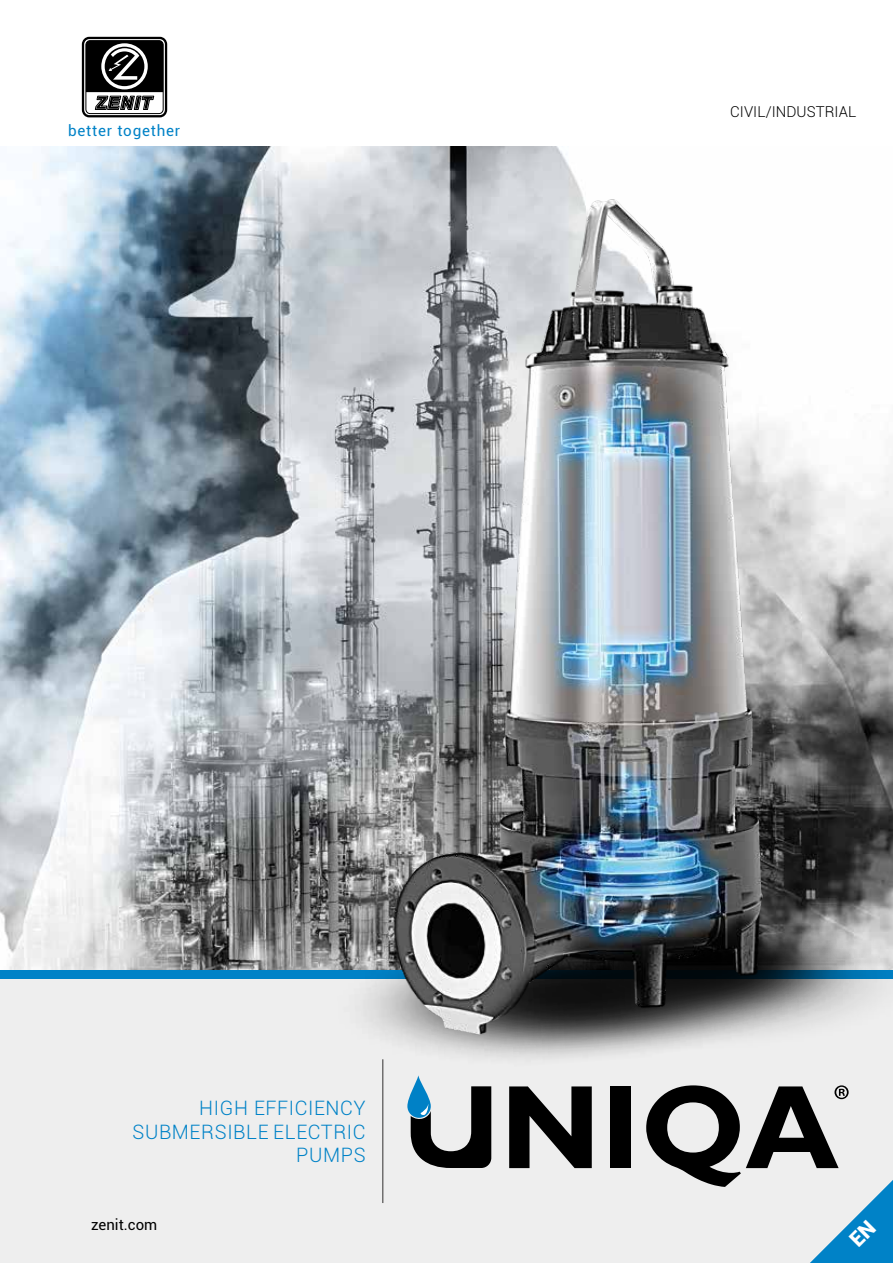
<style>
.page{position:relative;width:893px;height:1263px;background:#fff}
.page>*{position:absolute;margin:0;border:0;box-sizing:border-box;transform-origin:0 0}
.t1{font:300 19.8px/23.9px "Roboto";letter-spacing:.03em;color:#0082c7;text-align:right}
.t2{font:15.15px "Roboto";letter-spacing:.05em;color:#0082c7}
.t3{font:300 15px "Roboto";letter-spacing:.005em;color:#000}
.t4{font:15px "Roboto";color:#000}
</style>
<div class="page">
<img style="left:0;top:147px;width:296px;height:823px">
<div style="left:0;top:978px;width:893px;height:285px;background:#eee"></div>
<div style="left:0;top:970px;width:893px;height:8px;background:#0082c7"></div>
<svg style="left:509px;top:1086px;width:83px;height:82px"></svg>
<div style="left:611px;top:1086px;width:20px;height:82px;background:#000"></div>
<svg style="left:407px;top:1075px;width:84px;height:93px"></svg>
<hr style="left:382px;top:1059px;width:1px;height:144px;background:#706f6f">
<img style="left:296px;top:146px;width:597px;height:928px">
<svg style="left:83px;top:38px;width:83px;height:78px"></svg>
<div style="left:82px;top:37px;width:85px;height:80px;border:2px solid #000;border-radius:6px"></div>
<div style="left:86px;top:40px;width:78px;height:74px;border:1px solid #000;border-radius:4px"></div>
<svg style="left:86px;top:41px;width:77px;height:69px"></svg>
<svg style="left:646px;top:1085px;width:247px;height:178px"></svg>
<p class="t2" style="left:68px;top:120px;width:113px">better together</p>
<p class="t3" style="left:730px;top:102px;width:128px">CIVIL/INDUSTRIAL</p>
<p class="t1" style="left:133px;top:1095px;width:235px">HIGH EFFICIENCY<br>SUBMERSIBLE ELECTRIC<br>PUMPS</p>
<p class="t4" style="left:91px;top:1214px;width:68px">zenit.com</p>
</div>
